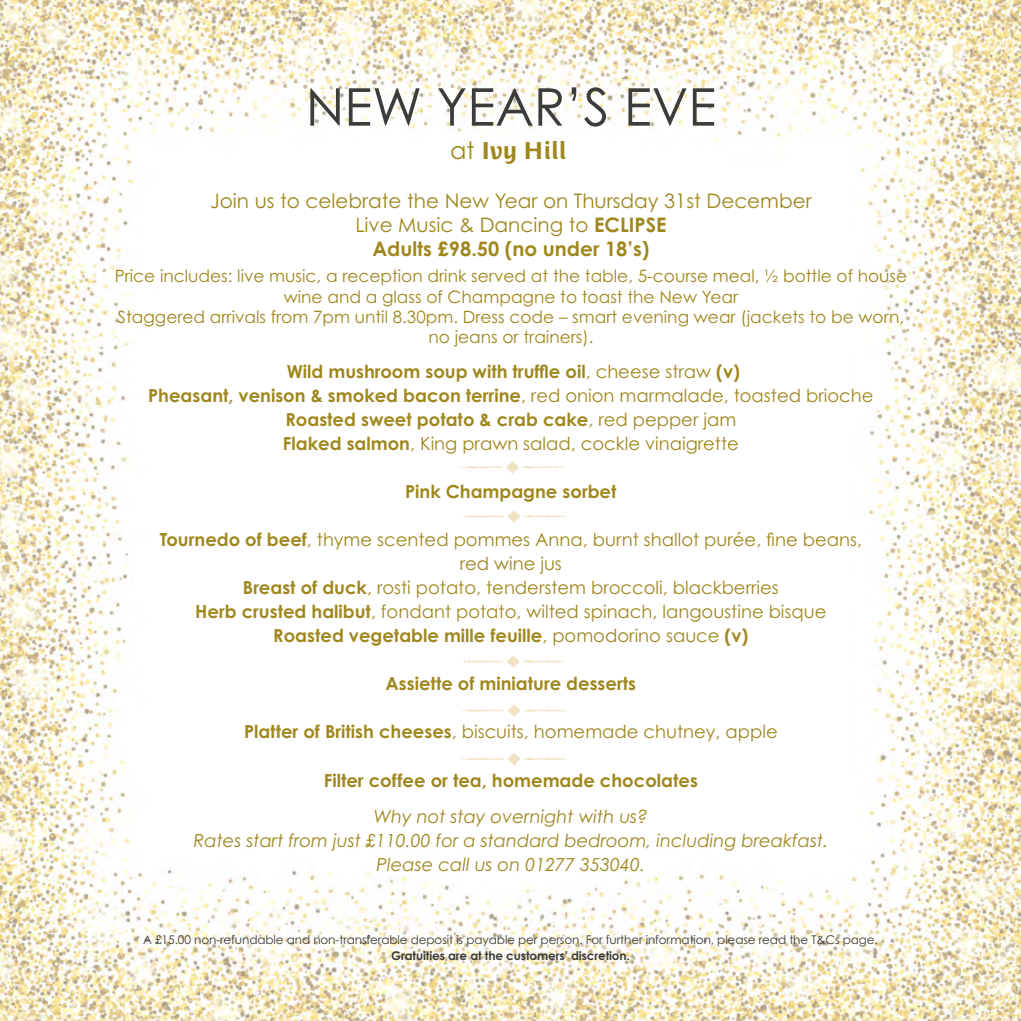
<style>
.page{position:relative;width:1021px;height:1021px;background:#fff}
.page>*{position:absolute;margin:0;border:0;box-sizing:border-box;transform-origin:0 0}
.t1{font:52px "Century Gothic";color:#3c3c3b}
.t2{font:700 24px "Costa Ptf";color:#9f871e}
.t3{font:20px/24px "Century Gothic";color:#9f871e;text-align:center}
.t4{font:18px/24px "Century Gothic";color:#9f871e;text-align:center}
.t5{font:700 18px/24px "Century Gothic";color:#9f871e;text-align:center}
.t6{font:italic 18px/24px "Century Gothic";color:#9f871e;text-align:center}
.t7{font:17px/20.4px "Century Gothic";color:#9f871e;text-align:center}
.t8{font:12px "Century Gothic";letter-spacing:-.01em;color:#3c3c3b}
.t9{font:700 12px "Century Gothic";letter-spacing:-.01em;color:#3c3c3b}
.s1{font-family:"Century Gothic";font-weight:400}
.s2{font-weight:700}
.s3{font-weight:400}
</style>
<div class="page">
<img style="left:0;top:0;width:1020px;height:1020px">
<svg style="left:459px;top:460px;width:105px;height:13px"></svg>
<svg style="left:460px;top:655px;width:105px;height:12px"></svg>
<svg style="left:461px;top:752px;width:104px;height:13px"></svg>
<svg style="left:461px;top:704px;width:104px;height:12px"></svg>
<svg style="left:461px;top:510px;width:104px;height:12px"></svg>
<h1 class="t1" style="left:306px;top:75px;width:412px">NEW YEAR’S EVE</h1>
<h2 class="t2" style="left:450px;top:137px;width:118px"><span class="s1">at</span> Ivy Hill</h2>
<p class="t3" style="left:210px;top:188px;width:603px">Join us to celebrate the New Year on Thursday 31st December<br>Live Music &amp; Dancing to <span class="s2">ECLIPSE<br>Adults £98.50 (no under 18’s)</span></p>
<p class="t7" style="left:115px;top:265px;width:794px">Price includes: live music, a reception drink served at the table, 5-course meal, ½ bottle of house wine and a glass of Champagne to toast the New Year<br>Staggered arrivals from 7pm until 8.30pm. Dress code – smart evening wear (jackets to be worn, no jeans or trainers).</p>
<p class="t5" style="left:148px;top:359px;width:726px">Wild mushroom soup with truffle oil<span class="s3">, cheese straw</span> (v)<br>Pheasant, venison &amp; smoked bacon terrine<span class="s3">, red onion marmalade, toasted brioche </span>Roasted sweet potato &amp; crab cake<span class="s3">, red pepper jam<br></span>Flaked salmon<span class="s3">, King prawn salad, cockle vinaigrette</span></p>
<p class="t5" style="left:405px;top:479px;width:213px">Pink Champagne sorbet</p>
<p class="t4" style="left:160px;top:527px;width:703px"><span class="s2">Tournedo of beef</span>, thyme scented pommes Anna, burnt shallot purée, fine beans, red wine jus<br><span class="s2">Breast of duck</span>, rosti potato, tenderstem broccoli, blackberries<br><span class="s2">Herb crusted halibut</span>, fondant potato, wilted spinach, langoustine bisque <span class="s2">Roasted vegetable mille feuille</span>, pomodorino sauce <span class="s2">(v)</span></p>
<p class="t5" style="left:385px;top:671px;width:252px">Assiette of miniature desserts</p>
<p class="t4" style="left:244px;top:719px;width:535px"><span class="s2">Platter of British cheeses</span>, biscuits, homemade chutney, apple</p>
<p class="t5" style="left:324px;top:767px;width:376px">Filter coffee or tea, homemade chocolates</p>
<p class="t6" style="left:193px;top:803px;width:636px">Why not stay overnight with us?<br>Rates start from just £110.00 for a standard bedroom, including breakfast.<br>Please call us on 01277 353040.</p>
<p class="t8" style="left:143px;top:932px;width:736px">A £15.00 non-refundable and non-transferable deposit is payable per person. For further information, please read the T&amp;Cs page.</p>
<p class="t9" style="left:391px;top:948px;width:240px">Gratuities are at the customers’ discretion.</p>
</div>
